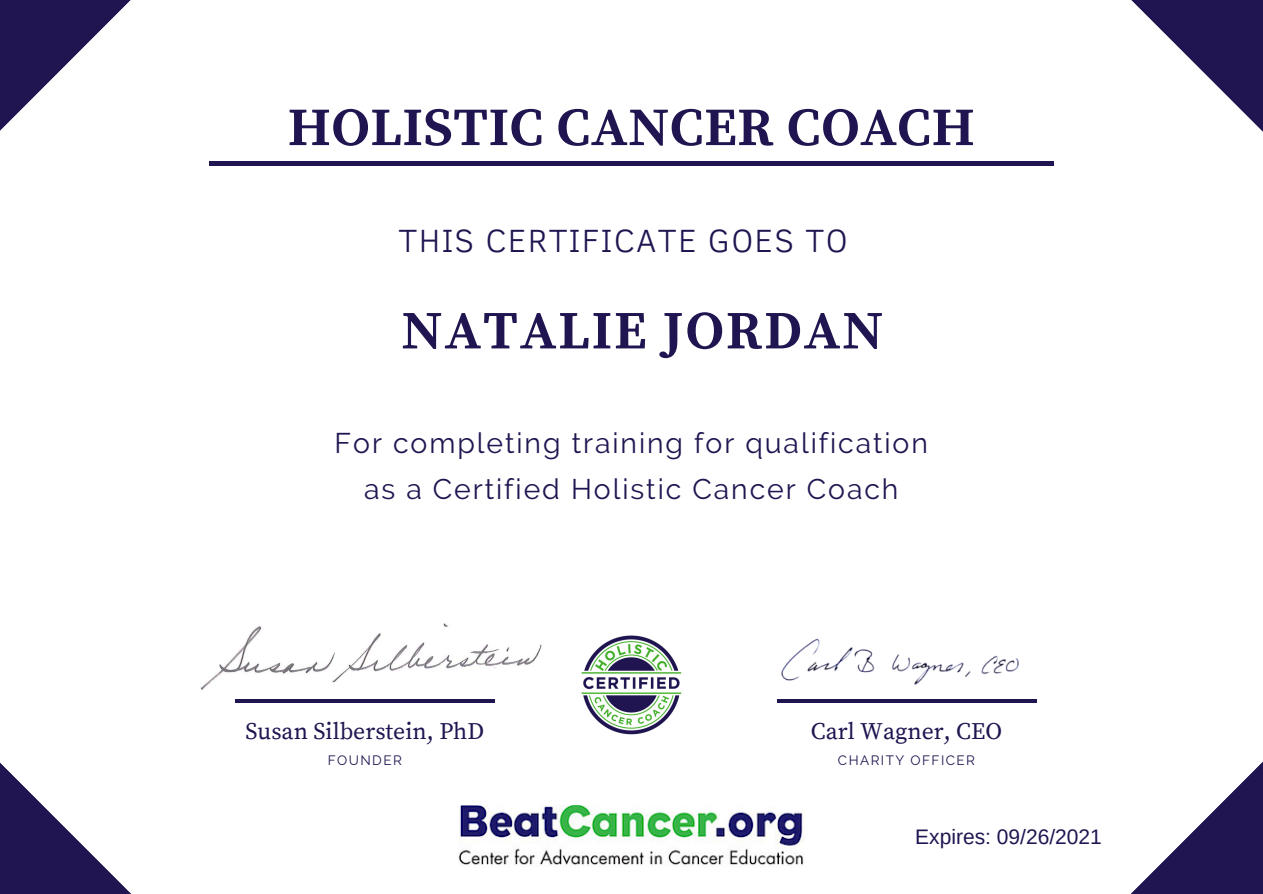
<style>
.page{position:relative;width:1263px;height:894px;background:#fff}
.page>*{position:absolute;margin:0;border:0;box-sizing:border-box;transform-origin:0 0}
.t1{font:700 54px "Source Serif Pro";letter-spacing:.015em;color:#211551}
.t2{font:700 54px "Source Serif Pro";letter-spacing:.04em;color:#211551}
.t3{font:300 33px "Clear Sans";letter-spacing:.04em;color:#211551}
.t4{font:28.35px/45.9px "Raleway";letter-spacing:.07em;color:#211551;text-align:center}
.t5{font:23.55px "Source Serif Pro";color:#211551}
.t6{font:21px "Arimo";color:#211551}
.t7{font:13.5px "Raleway";letter-spacing:.11em;color:#211551}
</style>
<div class="page">
<svg style="left:0;top:0;width:131px;height:131px"></svg>
<svg style="left:1132px;top:761px;width:131px;height:132px"></svg>
<svg style="left:1131px;top:0;width:132px;height:132px"></svg>
<svg style="left:0;top:763px;width:130px;height:130px"></svg>
<svg style="left:235px;top:699px;width:260px;height:3px"></svg>
<svg style="left:777px;top:699px;width:259px;height:3px"></svg>
<div style="left:209px;top:161px;width:844px;height:5px;background:#211551"></div>
<img style="left:581px;top:635px;width:101px;height:100px">
<img style="left:459px;top:805px;width:345px;height:61px">
<img style="left:781px;top:638px;width:238px;height:47px">
<img style="left:200px;top:623px;width:342px;height:67px">
<h1 class="t1" style="left:288px;top:95px;width:688px">HOLISTIC CANCER COACH</h1>
<p class="t3" style="left:399px;top:216px;width:450px">THIS CERTIFICATE GOES TO</p>
<h1 class="t2" style="left:401px;top:299px;width:483px">NATALIE JORDAN</h1>
<p class="t4" style="left:335px;top:420px;width:595px">For completing training for qualification as a Certified Holistic Cancer Coach</p>
<p class="t5" style="left:245px;top:717px;width:240px">Susan Silberstein, PhD</p>
<p class="t7" style="left:328px;top:752px;width:76px">FOUNDER</p>
<p class="t5" style="left:811px;top:717px;width:193px">Carl Wagner, CEO</p>
<p class="t7" style="left:838px;top:752px;width:139px">CHARITY OFFICER</p>
<p class="t6" style="left:915px;top:824px;width:188px">Expires: 09/26/2021</p>
</div>
